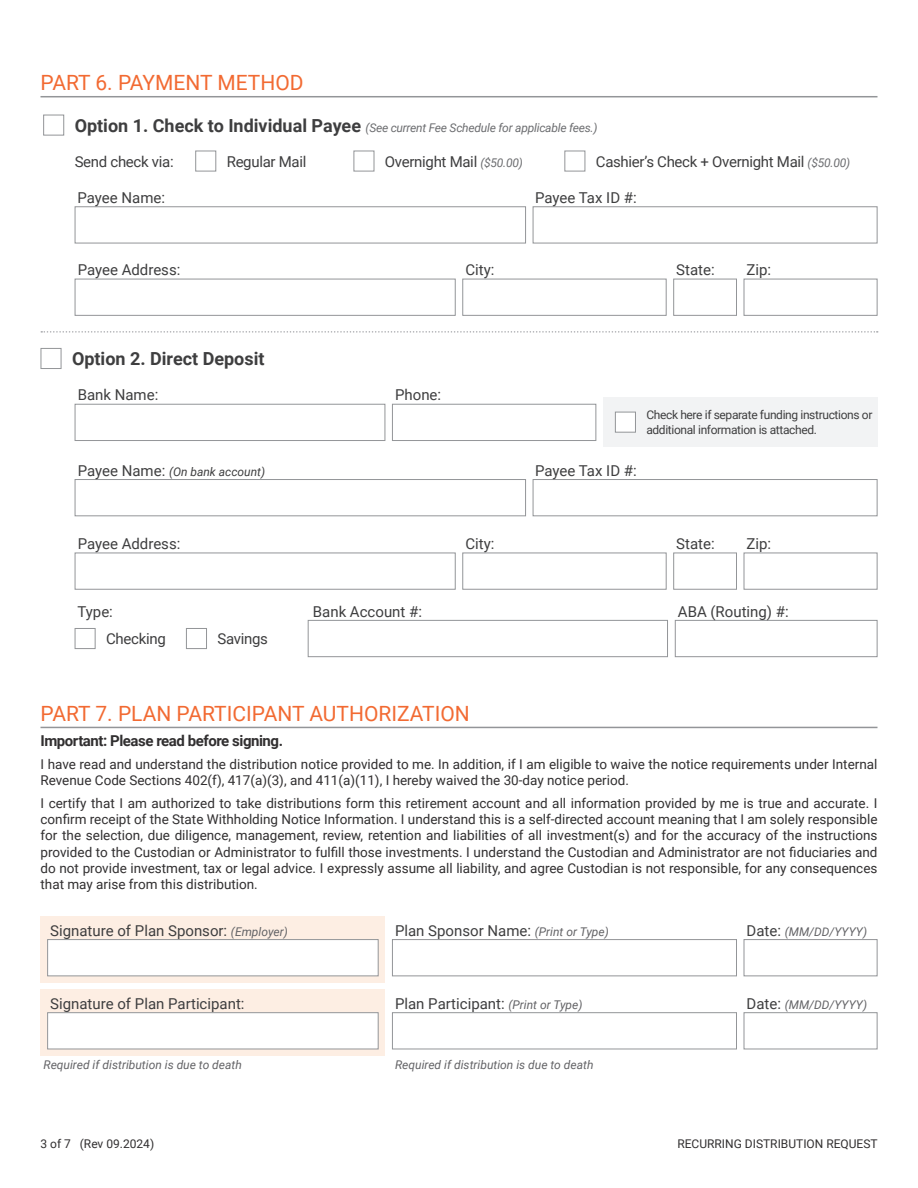
<style>
.page{position:relative;width:918px;height:1188px;background:#fff}
.page>*{position:absolute;margin:0;border:0;box-sizing:border-box;transform-origin:0 0}
.SectionTitle{font:21px "Roboto";color:#f26a32}
.FieldTitles{font:700 18px "Roboto";color:#3e3e3f}
.FieldTitles-2{font:15px "Roboto";color:#3e3e3f}
.FieldTitles-3{font:15px "Roboto";letter-spacing:-.02em;color:#3e3e3f}
.t1{font:700 15px "Roboto";letter-spacing:-.03em;color:#312f30}
.t2{font:13.5px/16.2px "Roboto";color:#312f30}
.FieldTitles-4{font:italic 12px "Roboto";color:#636366}
.FieldTitles-5{font:12px/14.4px "Roboto";letter-spacing:-.03em;color:#3e3e3f}
.FieldTitles-6{font:italic 12px "Roboto";letter-spacing:-.02em;color:#6c6d70}
.t3{font:12px "Roboto";color:#312f30}
.FieldTitles-7{font:italic 12px "Roboto";color:#3e3e3f}
.s1{font-weight:700;font-style:normal;font-size:18px;color:#3e3e3f}
.s2{font-style:italic;font-size:12px;color:#6c6d70}
.s3{font-style:normal;font-size:15px}
.s4{font-style:italic;font-size:12px;color:#636366}
.s5{font-style:normal;font-size:15px;color:#3e3e3f}
</style>
<div class="page">
<div style="left:603px;top:397px;width:275px;height:50px;background:#f2f3f4"></div>
<div style="left:40px;top:989px;width:345px;height:67px;background:#fdeee3"></div>
<div style="left:40px;top:916px;width:345px;height:67px;background:#fdeee3"></div>
<hr style="left:40px;top:727px;width:838px;height:1px;background:#939598">
<div style="left:392px;top:939px;width:345px;height:37px;background:#fff;border:1px solid #939598"></div>
<div style="left:392px;top:1012px;width:345px;height:37px;background:#fff;border:1px solid #939598"></div>
<div style="left:744px;top:939px;width:134px;height:37px;background:#fff;border:1px solid #939598"></div>
<div style="left:744px;top:1012px;width:134px;height:37px;background:#fff;border:1px solid #939598"></div>
<div style="left:43px;top:115px;width:21px;height:20px;background:#fff;border:1px solid #939598"></div>
<div style="left:41px;top:348px;width:20px;height:21px;background:#fff;border:1px solid #939598"></div>
<div style="left:615px;top:412px;width:21px;height:21px;background:#fff;border:1px solid #939598"></div>
<div style="left:195px;top:151px;width:21px;height:20px;background:#fff;border:1px solid #939598"></div>
<div style="left:354px;top:151px;width:20px;height:20px;background:#fff;border:1px solid #939598"></div>
<div style="left:564px;top:151px;width:21px;height:20px;background:#fff;border:1px solid #939598"></div>
<div style="left:533px;top:206px;width:345px;height:37px;background:#fff;border:1px solid #939598"></div>
<div style="left:75px;top:206px;width:451px;height:37px;background:#fff;border:1px solid #939598"></div>
<div style="left:533px;top:479px;width:345px;height:37px;background:#fff;border:1px solid #939598"></div>
<div style="left:75px;top:479px;width:451px;height:37px;background:#fff;border:1px solid #939598"></div>
<div style="left:392px;top:404px;width:204px;height:37px;background:#fff;border:1px solid #939598"></div>
<div style="left:673px;top:279px;width:64px;height:37px;background:#fff;border:1px solid #939598"></div>
<div style="left:744px;top:279px;width:134px;height:37px;background:#fff;border:1px solid #939598"></div>
<div style="left:462px;top:279px;width:205px;height:37px;background:#fff;border:1px solid #939598"></div>
<div style="left:75px;top:279px;width:381px;height:37px;background:#fff;border:1px solid #939598"></div>
<div style="left:75px;top:404px;width:310px;height:37px;background:#fff;border:1px solid #939598"></div>
<div style="left:673px;top:553px;width:64px;height:37px;background:#fff;border:1px solid #939598"></div>
<div style="left:744px;top:553px;width:134px;height:37px;background:#fff;border:1px solid #939598"></div>
<div style="left:462px;top:553px;width:205px;height:37px;background:#fff;border:1px solid #939598"></div>
<div style="left:75px;top:553px;width:381px;height:37px;background:#fff;border:1px solid #939598"></div>
<hr style="left:40px;top:96px;width:838px;height:1px;background:#939598">
<svg style="left:41px;top:331px;width:837px;height:2px"></svg>
<div style="left:47px;top:939px;width:332px;height:37px;background:#fff;border:1px solid #939598"></div>
<div style="left:47px;top:1012px;width:332px;height:37px;background:#fff;border:1px solid #939598"></div>
<div style="left:308px;top:620px;width:360px;height:37px;background:#fff;border:1px solid #939598"></div>
<div style="left:675px;top:620px;width:203px;height:37px;background:#fff;border:1px solid #939598"></div>
<div style="left:75px;top:628px;width:21px;height:21px;background:#fff;border:1px solid #939598"></div>
<div style="left:186px;top:628px;width:21px;height:21px;background:#fff;border:1px solid #939598"></div>
<p class="SectionTitle" style="left:40px;top:68px;width:265px">PART 6. PAYMENT METHOD</p>
<p class="FieldTitles-6" style="left:75px;top:119px;width:524px"><span class="s1">Option 1. Check to Individual Payee</span> (See current Fee Schedule for applicable fees.)</p>
<p class="FieldTitles-3" style="left:75px;top:151px;width:101px">Send check via:</p>
<p class="FieldTitles-3" style="left:227px;top:151px;width:81px">Regular Mail</p>
<p class="FieldTitles-3" style="left:385px;top:151px;width:140px">Overnight Mail <span class="s2">($50.00)</span></p>
<p class="FieldTitles-3" style="left:596px;top:151px;width:256px">Cashier’s Check + Overnight Mail <span class="s2">($50.00)</span></p>
<p class="FieldTitles-2" style="left:535px;top:187px;width:103px">Payee Tax ID #:</p>
<p class="FieldTitles-2" style="left:77px;top:187px;width:89px">Payee Name:</p>
<p class="FieldTitles-2" style="left:78px;top:259px;width:104px">Payee Address:</p>
<p class="FieldTitles" style="left:72px;top:346px;width:194px">Option 2. Direct Deposit</p>
<p class="FieldTitles-2" style="left:78px;top:385px;width:82px">Bank Name:</p>
<p class="FieldTitles-2" style="left:465px;top:259px;width:31px">City:</p>
<p class="FieldTitles-2" style="left:676px;top:259px;width:40px">State:</p>
<p class="FieldTitles-2" style="left:747px;top:259px;width:26px">Zip:</p>
<p class="FieldTitles-2" style="left:395px;top:385px;width:48px">Phone:</p>
<p class="FieldTitles-5" style="left:646px;top:408px;width:228px">Check here if separate funding instructions or additional information is attached.</p>
<p class="FieldTitles-7" style="left:78px;top:463px;width:189px"><span class="s3">Payee Name:</span> (On bank account)</p>
<p class="FieldTitles-2" style="left:535px;top:460px;width:103px">Payee Tax ID #:</p>
<p class="FieldTitles-2" style="left:78px;top:533px;width:104px">Payee Address:</p>
<p class="FieldTitles-2" style="left:465px;top:533px;width:31px">City:</p>
<p class="FieldTitles-2" style="left:676px;top:533px;width:40px">State:</p>
<p class="FieldTitles-2" style="left:747px;top:533px;width:26px">Zip:</p>
<p class="FieldTitles-2" style="left:77px;top:601px;width:37px">Type:</p>
<p class="FieldTitles-3" style="left:106px;top:628px;width:61px">Checking</p>
<p class="FieldTitles-3" style="left:217px;top:628px;width:52px">Savings</p>
<p class="FieldTitles-2" style="left:313px;top:601px;width:111px">Bank Account #:</p>
<p class="FieldTitles-2" style="left:678px;top:601px;width:112px">ABA (Routing) #:</p>
<p class="SectionTitle" style="left:40px;top:699px;width:431px">PART 7. PLAN PARTICIPANT AUTHORIZATION</p>
<p class="t1" style="left:40px;top:730px;width:244px">Important: Please read before signing.</p>
<p class="t2" style="left:40px;top:755px;width:839px">I have read and understand the distribution notice provided to me. In addition, if I am eligible to waive the notice requirements under Internal<br>Revenue Code Sections 402(f), 417(a)(3), and 411(a)(11), I hereby waived the 30-day notice period.</p>
<p class="t2" style="left:40px;top:795px;width:839px;text-align:justify">I certify that I am authorized to take distributions form this retirement account and all information provided by me is true and accurate. I confirm receipt of the State Withholding Notice Information. I understand this is a self-directed account meaning that I am solely responsible for the selection, due diligence, management, review, retention and liabilities of all investment(s) and for the accuracy of the instructions provided to the Custodian or Administrator to fulfill those investments. I understand the Custodian and Administrator are not fiduciaries and do not provide investment, tax or legal advice. I expressly assume all liability, and agree Custodian is not responsible, for any consequences that may arise from this distribution.</p>
<p class="FieldTitles-2" style="left:50px;top:920px;width:239px">Signature of Plan Sponsor: <span class="s4">(Employer)</span></p>
<p class="FieldTitles-2" style="left:395px;top:920px;width:215px">Plan Sponsor Name: <span class="s4">(Print or Type)</span></p>
<p class="FieldTitles-4" style="left:747px;top:923px;width:122px"><span class="s5">Date:</span> (MM/DD/YYYY)</p>
<p class="FieldTitles-2" style="left:50px;top:993px;width:196px">Signature of Plan Participant:</p>
<p class="FieldTitles-2" style="left:395px;top:993px;width:189px">Plan Participant: <span class="s4">(Print or Type)</span></p>
<p class="FieldTitles-4" style="left:747px;top:996px;width:122px"><span class="s5">Date:</span> (MM/DD/YYYY)</p>
<p class="FieldTitles-4" style="left:43px;top:1057px;width:200px">Required if distribution is due to death</p>
<p class="FieldTitles-4" style="left:395px;top:1057px;width:200px">Required if distribution is due to death</p>
<p class="t3" style="left:40px;top:1135px;width:115px">3 of 7 (Rev 09.2024)</p>
<p class="t3" style="left:677px;top:1135px;width:202px">RECURRING DISTRIBUTION REQUEST</p>
</div>
